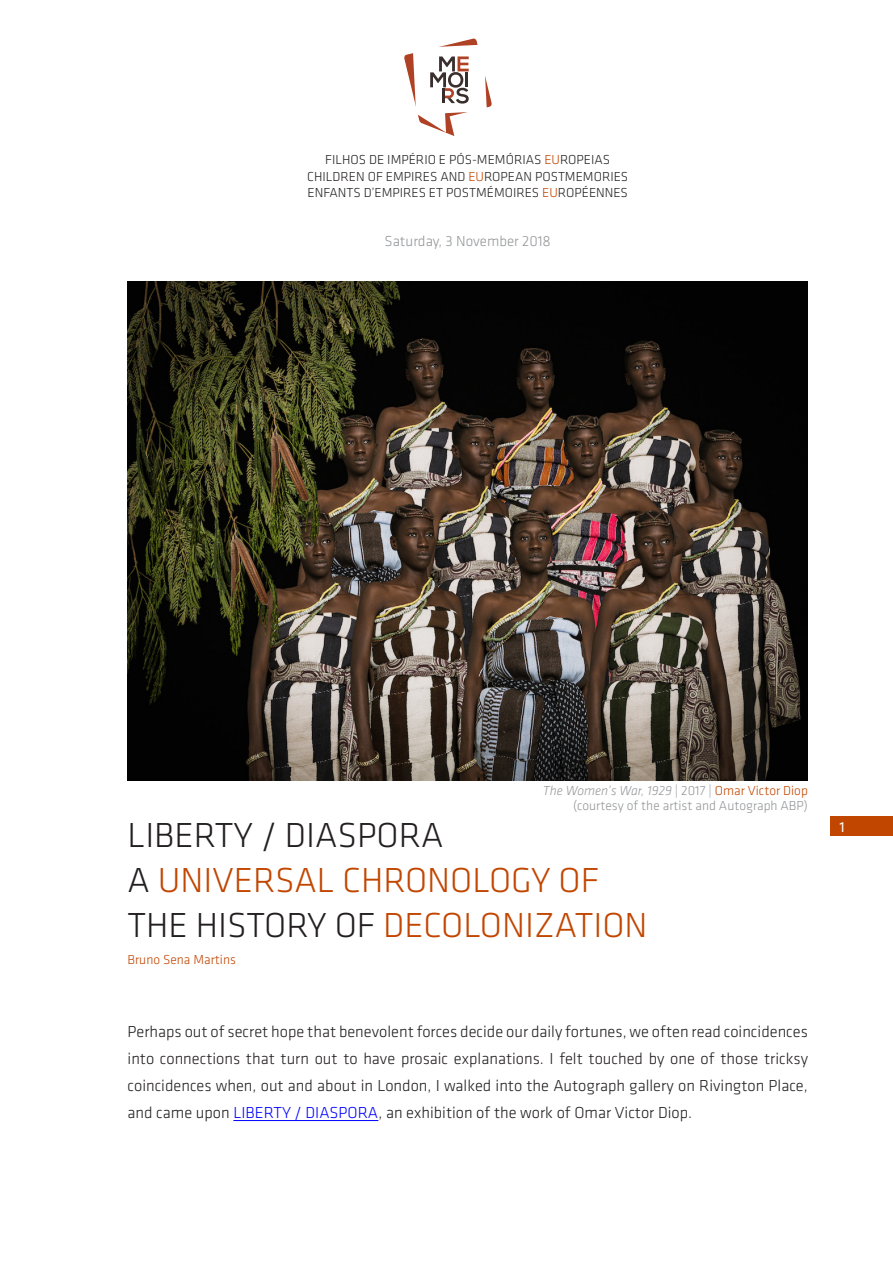
<style>
.page{position:relative;width:893px;height:1263px;background:#fff}
.page>*{position:absolute;margin:0;border:0;box-sizing:border-box;transform-origin:0 0}
.t1{font:300 36px/45px "Klavika";color:#c14600}
.t2{font:300 16.5px/27px "Klavika";color:#231f20;text-align:justify}
.t3{font:300 15px "Klavika";color:#939598}
.t4{font:15px "Klavika";color:#fff}
.t5{font:300 13.5px/16.5px "Klavika";color:#231f20;text-align:center}
.t6{font:300 13.5px/15px "Klavika";color:#939598;text-align:right}
.t7{font:300 13.5px "Klavika";color:#c14600}
.s1{color:#c14600}
.s2{font-style:italic}
.s3{color:#231f20}
.s4{color:#00f}
</style>
<div class="page">
<div style="left:830px;top:817px;width:63px;height:19px;background:#c14600"></div>
<svg style="left:404px;top:38px;width:88px;height:98px"></svg>
<hr style="left:442px;top:88px;width:3px;height:15px;background:#382d2a">
<hr style="left:233px;top:1120px;width:145px;height:1px;background:#00f">
<img style="left:128px;top:281px;width:680px;height:499px">
<p class="t5" style="left:307px;top:152px;width:322px">FILHOS DE IMPÉRIO E PÓS-MEMÓRIAS <span class="s1">EU</span>ROPEIAS<br>CHILDREN OF EMPIRES AND <span class="s1">EU</span>ROPEAN POSTMEMORIES<br>ENFANTS D’EMPIRES ET POSTMÉMOIRES <span class="s1">EU</span>ROPÉENNES</p>
<p class="t3" style="left:385px;top:233px;width:168px">Saturday, 3 November 2018</p>
<p class="t6" style="left:543px;top:783px;width:267px"><span class="s2">The Women’s War, 1929</span> | 2017 | <span class="s1">Omar Victor Diop </span>(courtesy of the artist and Autograph ABP)</p>
<h1 class="t1" style="left:128px;top:813px;width:521px"><span class="s3">LIBERTY / DIASPORA<br>A</span> UNIVERSAL CHRONOLOGY OF<br><span class="s3">THE HISTORY OF</span> DECOLONIZATION</h1>
<p class="t7" style="left:128px;top:952px;width:110px">Bruno Sena Martins</p>
<p class="t2" style="left:128px;top:1019px;width:682px">Perhaps out of secret hope that benevolent forces decide our daily fortunes, we often read coincidences into connections that turn out to have prosaic explanations. I felt touched by one of those tricksy coincidences when, out and about in London, I walked into the Autograph gallery on Rivington Place, and came upon <span class="s4">LIBERTY / DIASPORA</span>, an exhibition of the work of Omar Victor Diop.</p>
<p class="t4" style="left:839px;top:819px;width:7px">1</p>
</div>
